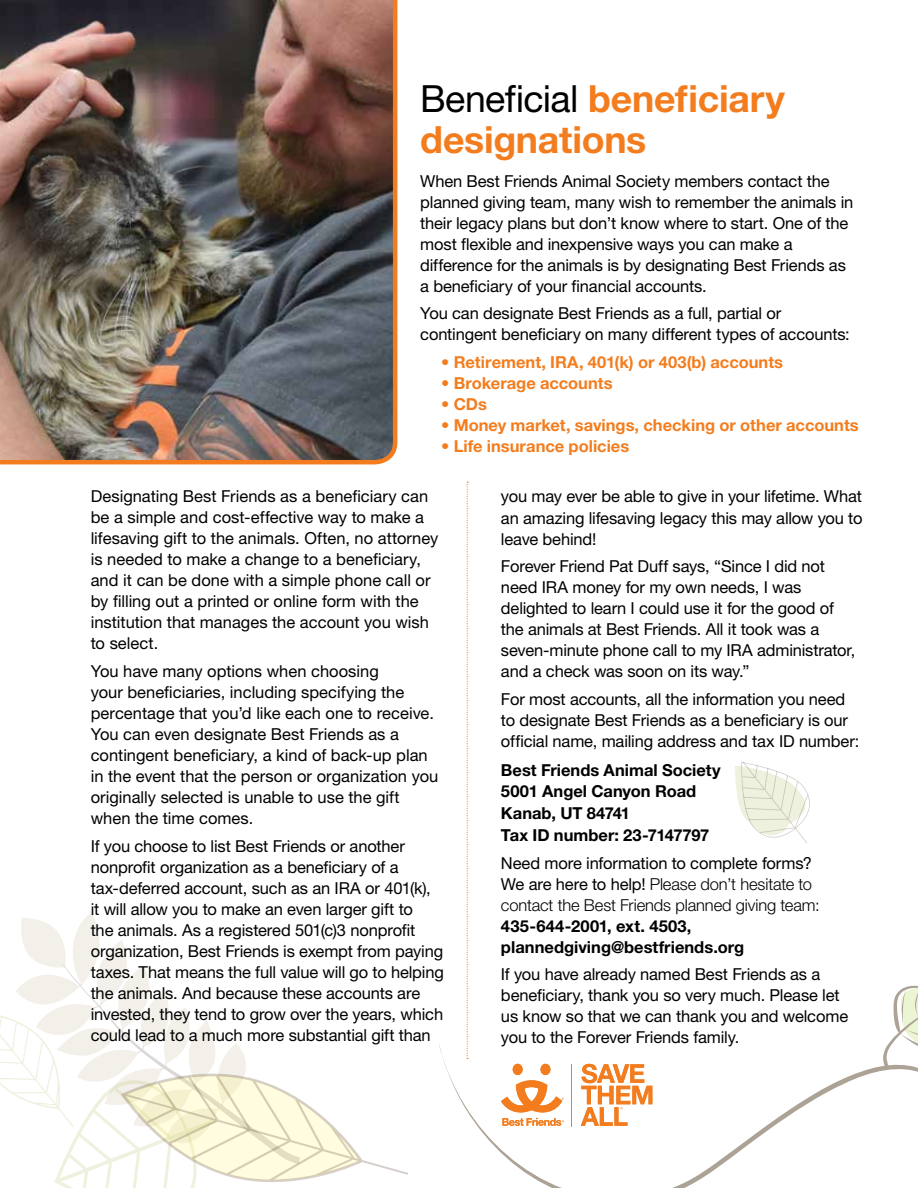
<style>
.page{position:relative;width:918px;height:1188px;background:#fff}
.page>*{position:absolute;margin:0;border:0;box-sizing:border-box;transform-origin:0 0}
.t1{font:700 37.5px/41.2px "Helvetica Neue LT Std";letter-spacing:-.005em;color:#f37d1e}
.t2{font:16.5px/21px "Helvetica Neue LT Std";letter-spacing:-.005em;color:#000}
.t3{font:700 16.5px/21.8px "Helvetica Neue LT Std";color:#000}
.t4{font:700 16.5px "Helvetica Neue LT Std";color:#f37d1e}
.t5{font:300 16.5px/21px "Helvetica Neue LT Std";letter-spacing:-.01em;color:#000}
.s1{font-weight:400;color:#000}
.s2{font-weight:400}
</style>
<div class="page">
<svg style="left:734px;top:762px;width:76px;height:82px"></svg>
<svg style="left:0;top:913px;width:408px;height:275px"></svg>
<img style="left:0;top:0;width:398px;height:465px">
<svg style="left:467px;top:482px;width:1px;height:560px"></svg>
<svg style="left:439px;top:1043px;width:479px;height:145px"></svg>
<svg style="left:883px;top:985px;width:35px;height:83px"></svg>
<hr style="left:572px;top:1064px;width:1px;height:62px;background:#f37d1e">
<div style="left:513px;top:1064px;width:10px;height:11px;background:#f37d1e;border-radius:50%"></div>
<div style="left:540px;top:1064px;width:10px;height:11px;background:#f37d1e;border-radius:50%"></div>
<svg style="left:501px;top:1080px;width:63px;height:46px"></svg>
<svg style="left:581px;top:1064px;width:71px;height:62px"></svg>
<h1 class="t1" style="left:420px;top:77px;width:366px"><span class="s1">Beneficial</span> beneficiary designations</h1>
<p class="t2" style="left:420px;top:170px;width:435px">When Best Friends Animal Society members contact the planned giving team, many wish to remember the animals in their legacy plans but don’t know where to start. One of the most flexible and inexpensive ways you can make a difference for the animals is by designating Best Friends as a beneficiary of your financial accounts.</p>
<p class="t2" style="left:420px;top:303px;width:431px">You can designate Best Friends as a full, partial or contingent beneficiary on many different types of accounts:</p>
<p class="t4" style="left:441px;top:352px;width:343px">• Retirement, IRA, 401(k) or 403(b) accounts</p>
<p class="t4" style="left:441px;top:373px;width:173px">• Brokerage accounts</p>
<p class="t4" style="left:441px;top:394px;width:47px">• CDs</p>
<p class="t4" style="left:441px;top:415px;width:419px">• Money market, savings, checking or other accounts</p>
<p class="t4" style="left:441px;top:436px;width:190px">• Life insurance policies</p>
<p class="t2" style="left:91px;top:486px;width:349px">Designating Best Friends as a beneficiary can be a simple and cost-effective way to make a lifesaving gift to the animals. Often, no attorney is needed to make a change to a beneficiary, and it can be done with a simple phone call or by filling out a printed or online form with the institution that manages the account you wish to select.</p>
<p class="t2" style="left:91px;top:661px;width:349px">You have many options when choosing<br>your beneficiaries, including specifying the percentage that you’d like each one to receive.<br>You can even designate Best Friends as a contingent beneficiary, a kind of back-up plan in the event that the person or organization you originally selected is unable to use the gift when the time comes.</p>
<p class="t2" style="left:91px;top:835px;width:355px">If you choose to list Best Friends or another nonprofit organization as a beneficiary of a tax-deferred account, such as an IRA or 401(k),<br>it will allow you to make an even larger gift to<br>the animals. As a registered 501(c)3 nonprofit organization, Best Friends is exempt from paying taxes. That means the full value will go to helping the animals. And because these accounts are invested, they tend to grow over the years, which could lead to a much more substantial gift than</p>
<p class="t2" style="left:501px;top:486px;width:363px;text-align:justify">you may ever be able to give in your lifetime. What an amazing lifesaving legacy this may allow you to leave behind!</p>
<p class="t2" style="left:501px;top:556px;width:356px">Forever Friend Pat Duff says, “Since I did not need IRA money for my own needs, I was delighted to learn I could use it for the good of the animals at Best Friends. All it took was a seven-minute phone call to my IRA administrator, and a check was soon on its way.”</p>
<p class="t2" style="left:501px;top:688px;width:360px">For most accounts, all the information you need to designate Best Friends as a beneficiary is our official name, mailing address and tax ID number:</p>
<p class="t3" style="left:501px;top:758px;width:221px">Best Friends Animal Society<br>5001 Angel Canyon Road<br>Kanab, UT 84741<br>Tax ID number: 23-7147797</p>
<p class="t5" style="left:501px;top:852px;width:320px"><span class="s2">Need more information to complete forms?<br>We are here to help!</span> Please don’t hesitate to contact the Best Friends planned giving team:</p>
<p class="t3" style="left:501px;top:915px;width:245px;line-height:21px">435-644-2001, ext. 4503, plannedgiving@bestfriends.org</p>
<p class="t2" style="left:501px;top:964px;width:349px">If you have already named Best Friends as a beneficiary, thank you so very much. Please let us know so that we can thank you and welcome you to the Forever Friends family.</p>
</div>
